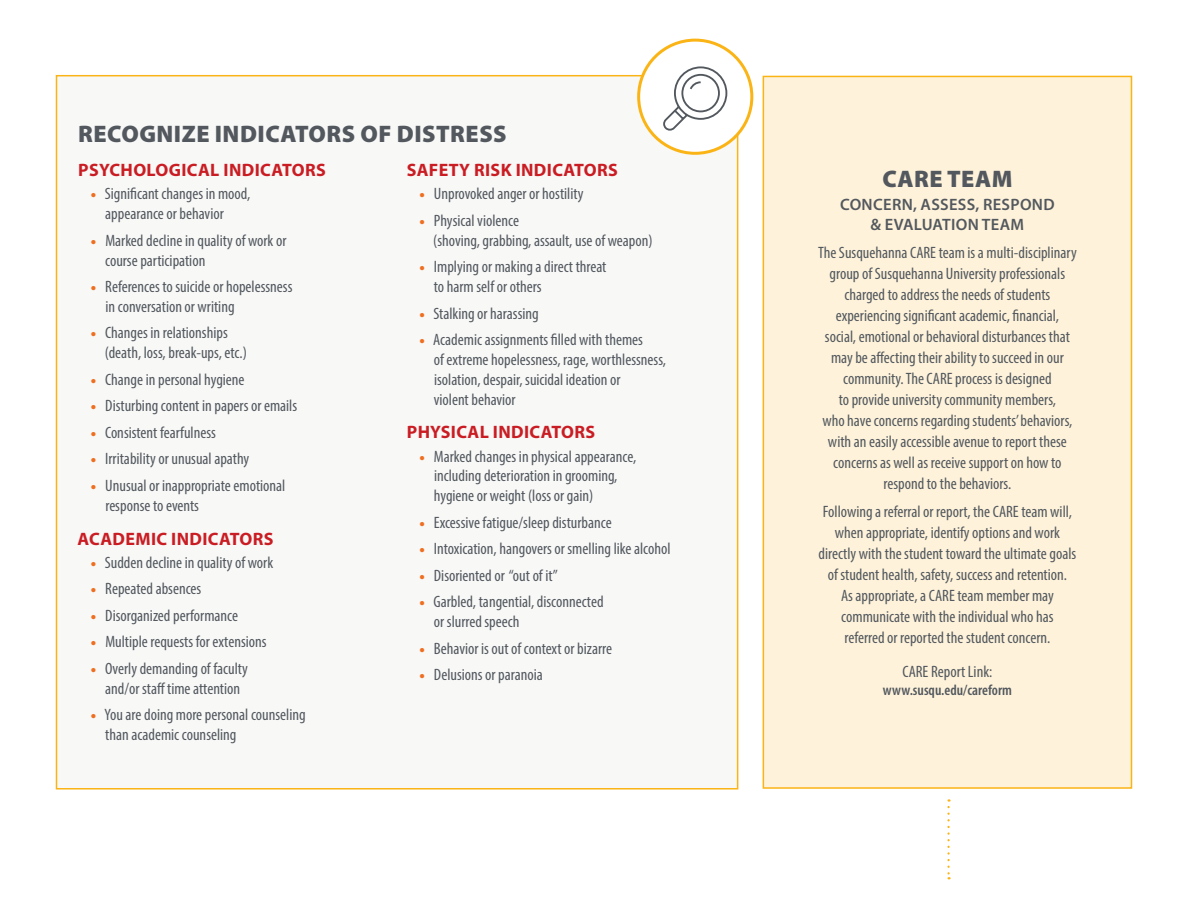
<style>
.page{position:relative;width:1188px;height:918px;background:#fff}
.page>*{position:absolute;margin:0;border:0;box-sizing:border-box;transform-origin:0 0}
.Section_Headers{font:900 24px "Myriad Pro";letter-spacing:.02em;color:#52585e}
.t1{font:700 18px "Myriad Pro";letter-spacing:.02em;color:#ca1d23}
.t2{font:condensed 16.5px/21px "Myriad Pro";color:#52585e}
.Section_Headers-2{font:600 16.5px/19.8px "Myriad Pro";letter-spacing:.02em;color:#52585e;text-align:center}
.t3{font:600 condensed 15px "Myriad Pro";color:#52585e}
.s1{font-weight:900;font-stretch:normal;font-size:15px;color:#ef6f20}
</style>
<div class="page">
<div style="left:763px;top:76px;width:369px;height:712px;background:#fef2da"></div>
<div style="left:763px;top:76px;width:369px;height:713px;border:2px solid #fbb416"></div>
<div style="left:56px;top:76px;width:682px;height:713px;background:#f8f8f7"></div>
<div style="left:639px;top:40px;width:113px;height:113px;background:#fff;border-radius:50%"></div>
<div style="left:637px;top:39px;width:116px;height:116px;border:3px solid #fbb416;border-radius:50%"></div>
<svg style="left:663px;top:66px;width:65px;height:65px"></svg>
<svg style="left:947px;top:799px;width:3px;height:80px"></svg>
<p class="Section_Headers" style="left:78px;top:118px;width:430px">RECOGNIZE INDICATORS OF DISTRESS</p>
<p class="t1" style="left:78px;top:158px;width:249px">PSYCHOLOGICAL INDICATORS</p>
<p class="t2" style="left:105px;top:184px;width:147px;line-height:19.8px;text-indent:-14px"><span class="s1">•</span> Significant changes in mood, appearance or behavior</p>
<p class="t2" style="left:105px;top:230px;width:183px;line-height:19.8px;text-indent:-14px"><span class="s1">•</span> Marked decline in quality of work or course participation</p>
<p class="t2" style="left:106px;top:277px;width:188px;line-height:19.8px;text-indent:-15px"><span class="s1">•</span> References to suicide or hopelessness in conversation or writing</p>
<p class="t2" style="left:105px;top:323px;width:144px;line-height:19.8px;text-indent:-14px"><span class="s1">•</span> Changes in relationships (death, loss, break-ups, etc.)</p>
<p class="t2" style="left:91px;top:369px;width:155px"><span class="s1">•</span> Change in personal hygiene</p>
<p class="t2" style="left:91px;top:395px;width:208px"><span class="s1">•</span> Disturbing content in papers or emails</p>
<p class="t2" style="left:91px;top:422px;width:127px"><span class="s1">•</span> Consistent fearfulness</p>
<p class="t2" style="left:91px;top:448px;width:160px"><span class="s1">•</span> Irritability or unusual apathy</p>
<p class="t2" style="left:105px;top:475px;width:181px;line-height:19.8px;text-indent:-15px"><span class="s1">•</span> Unusual or inappropriate emotional response to events</p>
<p class="t1" style="left:77px;top:527px;width:198px">ACADEMIC INDICATORS</p>
<p class="t2" style="left:91px;top:552px;width:184px"><span class="s1">•</span> Sudden decline in quality of work</p>
<p class="t2" style="left:91px;top:578px;width:112px"><span class="s1">•</span> Repeated absences</p>
<p class="t2" style="left:91px;top:605px;width:149px"><span class="s1">•</span> Disorganized performance</p>
<p class="t2" style="left:91px;top:631px;width:177px"><span class="s1">•</span> Multiple requests for extensions</p>
<p class="t2" style="left:91px;top:658px;width:159px;line-height:19.8px;text-align:center"><span class="s1">•</span> Overly demanding of faculty and/or staff time attention</p>
<p class="t2" style="left:105px;top:705px;width:202px;line-height:19.8px;text-indent:-14px"><span class="s1">•</span> You are doing more personal counseling than academic counseling</p>
<p class="t1" style="left:407px;top:158px;width:213px">SAFETY RISK INDICATORS</p>
<p class="t2" style="left:419px;top:183px;width:166px"><span class="s1">•</span> Unprovoked anger or hostility</p>
<p class="t2" style="left:433px;top:210px;width:221px;line-height:19.8px;text-indent:-14px"><span class="s1">•</span> Physical violence<br>(shoving, grabbing, assault, use of weapon)</p>
<p class="t2" style="left:434px;top:257px;width:174px;line-height:19.8px;text-indent:-14px"><span class="s1">•</span> Implying or making a direct threat to harm self or others</p>
<p class="t2" style="left:419px;top:302px;width:121px"><span class="s1">•</span> Stalking or harassing</p>
<p class="t2" style="left:434px;top:330px;width:234px;line-height:19.8px;text-indent:-14px"><span class="s1">•</span> Academic assignments filled with themes<br>of extreme hopelessness, rage, worthlessness, isolation, despair, suicidal ideation or<br>violent behavior</p>
<p class="t1" style="left:407px;top:421px;width:190px">PHYSICAL INDICATORS</p>
<p class="t2" style="left:434px;top:446px;width:204px;line-height:19.8px;text-indent:-15px"><span class="s1">•</span> Marked changes in physical appearance, including deterioration in grooming, hygiene or weight (loss or gain)</p>
<p class="t2" style="left:419px;top:512px;width:194px"><span class="s1">•</span> Excessive fatigue/sleep disturbance</p>
<p class="t2" style="left:419px;top:538px;width:253px"><span class="s1">•</span> Intoxication, hangovers or smelling like alcohol</p>
<p class="t2" style="left:419px;top:565px;width:140px"><span class="s1">•</span> Disoriented or “out of it”</p>
<p class="t2" style="left:434px;top:592px;width:171px;line-height:19.8px;text-indent:-14px"><span class="s1">•</span> Garbled, tangential, disconnected or slurred speech</p>
<p class="t2" style="left:419px;top:638px;width:194px"><span class="s1">•</span> Behavior is out of context or bizarre</p>
<p class="t2" style="left:419px;top:664px;width:125px"><span class="s1">•</span> Delusions or paranoia</p>
<p class="Section_Headers" style="left:882px;top:163px;width:132px">CARE TEAM</p>
<p class="Section_Headers-2" style="left:840px;top:195px;width:216px">CONCERN, ASSESS, RESPOND &amp; EVALUATION TEAM</p>
<p class="t2" style="left:818px;top:242px;width:260px;text-align:center">The Susquehanna CARE team is a multi-disciplinary group of Susquehanna University professionals charged to address the needs of students experiencing significant academic, financial,<br>social, emotional or behavioral disturbances that may be affecting their ability to succeed in our community. The CARE process is designed<br>to provide university community members,<br>who have concerns regarding students’ behaviors, with an easily accessible avenue to report these concerns as well as receive support on how to respond to the behaviors.</p>
<p class="t2" style="left:819px;top:501px;width:259px;text-align:center">Following a referral or report, the CARE team will, when appropriate, identify options and work directly with the student toward the ultimate goals of student health, safety, success and retention.<br>As appropriate, a CARE team member may communicate with the individual who has<br>referred or reported the student concern.</p>
<p class="t2" style="left:902px;top:661px;width:91px">CARE Report Link:</p>
<p class="t3" style="left:883px;top:681px;width:131px">www.susqu.edu/careform</p>
</div>
